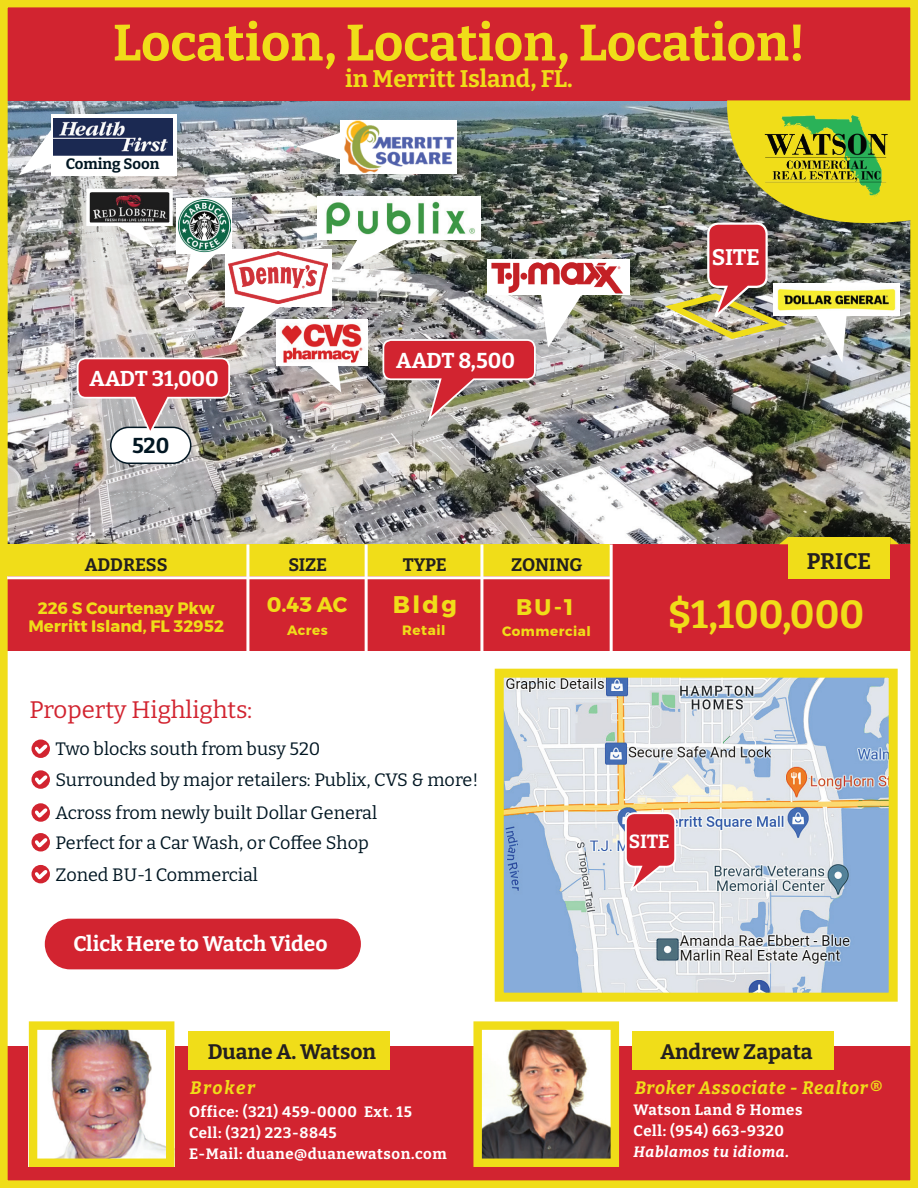
<style>
.page{position:relative;width:918px;height:1188px;background:#fff}
.page>*{position:absolute;margin:0;border:0;box-sizing:border-box;transform-origin:0 0}
.t1{font:700 51px "Bitter";color:#f0dd19}
.t2{font:700 39px "Bitter";color:#f0dd19}
.t3{font:700 24px "Bitter";color:#f0dd19}
.t4{font:24px "Bitter";color:#d22430}
.t5{font:700 24px "Montserrat";color:#f0dd19}
.t6{font:700 22.5px "Bitter";color:#231f20}
.t7{font:700 22.5px "Bitter";color:#fff}
.t8{font:700 22.5px "Montserrat";color:#f0dd19}
.t9{font:700 21.45px "Bitter";color:#fff}
.t10{font:700 21.45px "Bitter";color:#011622}
.t11{font:700 21px "Bitter";color:#231f20}
.t12{font:700 21px "Bitter";letter-spacing:-.005em;color:#fff}
.t13{font:700 21px "Montserrat";color:#f0dd19}
.t14{font:700 19.05px "Bitter";color:#fff}
.t15{font:18px/30.8px "Bitter";color:#011622}
.t16{font:italic 700 18px "Bitter";letter-spacing:.04em;color:#f0dd19}
.t17{font:700 18px "Bitter";color:#231f20}
.t18{font:700 16.5px/18px "Montserrat";color:#f0dd19;text-align:center}
.t19{font:700 15px/21px "Bitter";letter-spacing:.04em;color:#fff}
.t20{font:italic 700 15px "Bitter";letter-spacing:.04em;color:#fff}
.t21{font:700 15px "Bitter";color:#011622}
.t22{font:700 13.5px "Montserrat";letter-spacing:.04em;color:#f0dd19}
</style>
<div class="page">
<img style="left:505px;top:679px;width:383px;height:313px">
<div style="left:495px;top:669px;width:403px;height:333px;border:9px solid #f0dd19"></div>
<svg style="left:624px;top:811px;width:53px;height:86px;background:#da7981"></svg>
<img style="left:9px;top:100px;width:900px;height:444px">
<img style="left:276px;top:320px;width:92px;height:45px">
<div style="left:225px;top:249px;width:106px;height:58px;background:#fff"></div>
<img style="left:229px;top:251px;width:99px;height:52px">
<div style="left:8px;top:544px;width:910px;height:107px;background:#d22430"></div>
<div style="left:788px;top:537px;width:102px;height:41px;background:#f0dd19"></div>
<svg style="left:890px;top:537px;width:9px;height:7px"></svg>
<svg style="left:779px;top:537px;width:9px;height:7px"></svg>
<div style="left:0;top:0;width:918px;height:100px;background:#d22430"></div>
<svg style="left:337px;top:240px;width:76px;height:34px"></svg>
<svg style="left:177px;top:198px;width:55px;height:56px"></svg>
<img style="left:179px;top:200px;width:51px;height:52px">
<svg style="left:185px;top:252px;width:33px;height:31px"></svg>
<svg style="left:85px;top:187px;width:90px;height:61px"></svg>
<img style="left:341px;top:120px;width:116px;height:53px">
<svg style="left:296px;top:132px;width:46px;height:28px"></svg>
<svg style="left:306px;top:362px;width:35px;height:31px"></svg>
<svg style="left:228px;top:307px;width:54px;height:39px"></svg>
<svg style="left:19px;top:125px;width:32px;height:51px"></svg>
<img style="left:656px;top:100px;width:253px;height:263px">
<img style="left:759px;top:111px;width:146px;height:88px">
<div style="left:0;top:1046px;width:918px;height:142px;background:#d22430"></div>
<div style="left:111px;top:427px;width:80px;height:36px;background:#fff;border-radius:18px"></div>
<div style="left:110px;top:427px;width:81px;height:37px;border:2px solid #011622;border-radius:18px"></div>
<img style="left:29px;top:1021px;width:145px;height:146px">
<div style="left:188px;top:1031px;width:202px;height:39px;background:#f0dd19"></div>
<svg style="left:382px;top:292px;width:202px;height:132px;background:#b48c8c"></svg>
<div style="left:45px;top:919px;width:316px;height:50px;background:#d22430;border-radius:25px"></div>
<div style="left:488px;top:259px;width:142px;height:35px;background:#fff"></div>
<img style="left:491px;top:262px;width:132px;height:32px">
<svg style="left:76px;top:357px;width:155px;height:80px;background:#c26c73"></svg>
<div style="left:51px;top:114px;width:126px;height:62px;background:#fff"></div>
<img style="left:54px;top:118px;width:118px;height:37px">
<svg style="left:473px;top:1021px;width:146px;height:146px;background:#b8a573"></svg>
<div style="left:632px;top:1031px;width:202px;height:39px;background:#f0dd19"></div>
<div style="left:0;top:0;width:918px;height:1188px;border:8px solid #f0dd19"></div>
<div style="left:7px;top:544px;width:603px;height:32px;background:#f0dd19"></div>
<hr style="left:246px;top:544px;width:3px;height:107px;background:#fff">
<hr style="left:365px;top:544px;width:3px;height:107px;background:#fff">
<hr style="left:480px;top:544px;width:3px;height:107px;background:#fff">
<hr style="left:610px;top:544px;width:3px;height:107px;background:#fff">
<hr style="left:7px;top:576px;width:604px;height:3px;background:#fff">
<div style="left:32px;top:740px;width:18px;height:18px;background:#d22430;border-radius:50%"></div>
<svg style="left:35px;top:744px;width:13px;height:11px"></svg>
<svg style="left:32px;top:770px;width:18px;height:19px"></svg>
<svg style="left:34px;top:774px;width:14px;height:12px"></svg>
<svg style="left:32px;top:803px;width:18px;height:19px"></svg>
<svg style="left:34px;top:807px;width:14px;height:11px"></svg>
<svg style="left:32px;top:833px;width:18px;height:19px"></svg>
<svg style="left:34px;top:837px;width:14px;height:11px"></svg>
<div style="left:32px;top:865px;width:18px;height:18px;background:#d22430;border-radius:50%"></div>
<svg style="left:35px;top:870px;width:13px;height:10px"></svg>
<img style="left:317px;top:197px;width:163px;height:43px">
<h1 class="t1" style="left:113px;top:10px;width:694px">Location, Location, Location!</h1>
<h3 class="t3" style="left:345px;top:64px;width:229px">in Merritt Island, FL.</h3>
<p class="t21" style="left:66px;top:154px;width:95px">Coming Soon</p>
<p class="t9" style="left:90px;top:365px;width:131px">AADT 31,000</p>
<p class="t10" style="left:132px;top:432px;width:39px">520</p>
<p class="t9" style="left:396px;top:347px;width:120px">AADT 8,500</p>
<p class="t17" style="left:288px;top:553px;width:40px">SIZE</p>
<p class="t17" style="left:85px;top:554px;width:84px">ADDRESS</p>
<p class="t17" style="left:403px;top:553px;width:45px">TYPE</p>
<p class="t17" style="left:511px;top:554px;width:73px">ZONING</p>
<p class="t18" style="left:28px;top:599px;width:197px">226 S Courtenay Pkw<br>Merritt Island, FL 32952</p>
<p class="t13" style="left:267px;top:588px;width:82px">0.43 AC</p>
<h3 class="t5" style="left:393px;top:585px;width:66px">Bldg</h3>
<p class="t8" style="left:516px;top:589px;width:59px">BU-1</p>
<p class="t22" style="left:287px;top:619px;width:42px">Acres</p>
<p class="t22" style="left:402px;top:619px;width:45px">Retail</p>
<p class="t22" style="left:502px;top:620px;width:90px">Commercial</p>
<h3 class="t4" style="left:30px;top:694px;width:224px">Property Highlights:</h3>
<p class="t15" style="left:55px;top:733px;width:424px;line-height:31.2px">Two blocks south from busy 520<br>Surrounded by major retailers: Publix, CVS &amp; more!</p>
<p class="t15" style="left:55px;top:797px;width:323px">Across from newly built Dollar General<br>Perfect for a Car Wash, or Coffee Shop<br>Zoned BU-1 Commercial</p>
<p class="t12" style="left:73px;top:930px;width:256px">Click Here to Watch Video</p>
<p class="t11" style="left:208px;top:1039px;width:170px">Duane A. Watson</p>
<p class="t16" style="left:190px;top:1076px;width:66px">Broker</p>
<p class="t19" style="left:189px;top:1101px;width:259px">Office: (321) 459-0000 Ext. 15<br>Cell: (321) 223-8845<br>E-Mail: duane@duanewatson.com</p>
<p class="t7" style="left:712px;top:243px;width:50px">SITE</p>
<p class="t6" style="left:807px;top:547px;width:66px">PRICE</p>
<h2 class="t2" style="left:668px;top:590px;width:198px">$1,100,000</h2>
<p class="t14" style="left:629px;top:830px;width:42px">SITE</p>
<p class="t11" style="left:660px;top:1039px;width:154px">Andrew Zapata</p>
<p class="t16" style="left:635px;top:1076px;width:249px">Broker Associate - Realtor ®</p>
<p class="t19" style="left:634px;top:1099px;width:170px">Watson Land &amp; Homes<br>Cell: (954) 663-9320</p>
<p class="t20" style="left:634px;top:1142px;width:157px">Hablamos tu idioma.</p>
</div>
